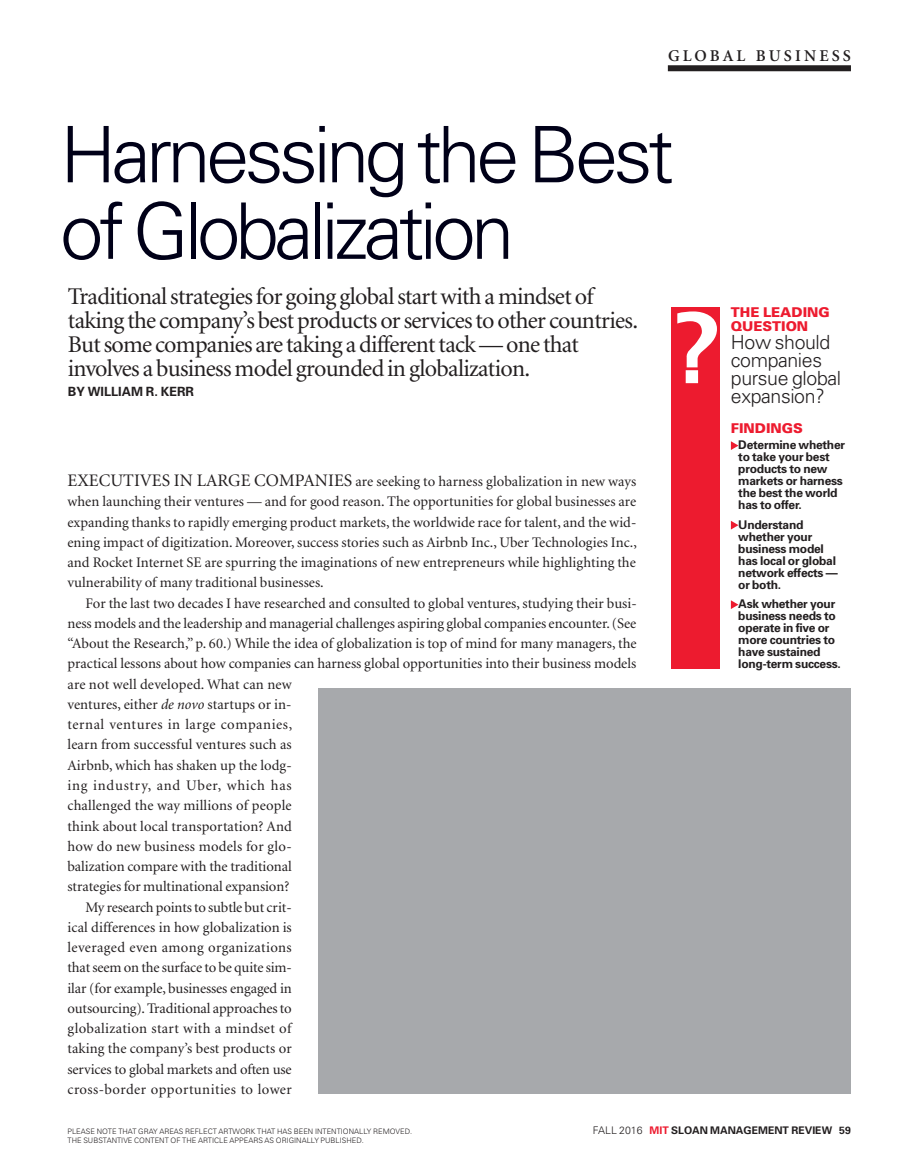
<style>
.page{position:relative;width:905px;height:1168px;background:#fff}
.page>*{position:absolute;margin:0;border:0;box-sizing:border-box;transform-origin:0 0}
.t1{font:300 78px/76.5px "Univers";letter-spacing:-.06em;color:#000018}
.t2{font:24px/24px "Minion";letter-spacing:-.03em;color:#231f20}
.t3{font:300 19.5px/18px "Univers";letter-spacing:-.02em;color:#231f20}
.t4{font:600 16.5px "Minion";letter-spacing:.19em;color:#231f20}
.t5{font:14.7px/20.2px "Minion";color:#231f20;text-align:justify}
.t6{font:14.7px "Minion";letter-spacing:.02em;color:#231f20}
.t7{font:14.7px "Minion";letter-spacing:.03em;color:#231f20}
.t8{font:14.7px "Minion";letter-spacing:.04em;color:#231f20}
.t9{font:14.7px "Minion";letter-spacing:.025em;color:#231f20}
.t10{font:14.7px "Minion";letter-spacing:.05em;color:#231f20}
.t11{font:900 13.5px/13.5px "Univers";color:#ed1b2f}
.t12{font:700 12.75px "Univers";color:#231f20}
.t13{font:700 12px/12px "Univers";letter-spacing:-.02em;color:#231f20}
.t14{font:700 10.5px "Univers";color:#231f20}
.t15{font:300 7.5px/9px "Univers";color:#231f20}
.s1{font-size:17.7px}
.s2{font-style:italic}
.s3{font-weight:300}
.s4{color:#ed1b2f}
</style>
<div class="page">
<div style="left:668px;top:65px;width:182px;height:6px;background:#231f20"></div>
<div style="left:319px;top:688px;width:531px;height:406px;background:#a7a9ac"></div>
<div style="left:671px;top:307px;width:48px;height:361px;background:#ed1b2f"></div>
<svg style="left:677px;top:311px;width:40px;height:72px"></svg>
<svg style="left:730px;top:441px;width:8px;height:9px"></svg>
<svg style="left:730px;top:521px;width:8px;height:8px"></svg>
<svg style="left:730px;top:600px;width:8px;height:9px"></svg>
<p class="t4" style="left:668px;top:47px;width:184px">GLOBAL BUSINESS</p>
<h1 class="t1" style="left:60px;top:114px;width:615px">Harnessing the Best of Globalization</h1>
<p class="t2" style="left:68px;top:285px;width:571px">Traditional strategies for going global start with a mindset of taking the company’s best products or services to other countries.<br>But some companies are taking a different tack — one that involves a business model grounded in globalization.</p>
<p class="t12" style="left:68px;top:383px;width:128px">BY WILLIAM R. KERR</p>
<p class="t5" style="left:67px;top:472px;width:571px"><span class="s1">EXECUTIVES IN LARGE COMPANIES</span> are seeking to harness globalization in new ways when launching their ventures — and for good reason. The opportunities for global businesses are expanding thanks to rapidly emerging product markets, the worldwide race for talent, and the wid&shy;ening impact of digitization. Moreover, success stories such as Airbnb Inc., Uber Technologies Inc., and Rocket Internet SE are spurring the imaginations of new entrepreneurs while highlighting the vulnerability of many traditional businesses.</p>
<p class="t5" style="left:85px;top:593px;width:552px">For the last two decades I have researched and consulted to global ventures, studying their busi-</p>
<p class="t5" style="left:67px;top:614px;width:570px">ness models and the leadership and managerial challenges aspiring global companies encounter. (See</p>
<p class="t5" style="left:67px;top:634px;width:570px">“About the Research,” p. 60.) While the idea of globalization is top of mind for many managers, the</p>
<p class="t5" style="left:67px;top:654px;width:570px">practical lessons about how companies can harness global opportunities into their business models</p>
<p class="t5" style="left:67px;top:674px;width:226px">are not well developed. What can new</p>
<p class="t5" style="left:67px;top:695px;width:225px">ventures, either <span class="s2">de novo</span> startups or in-</p>
<p class="t8" style="left:67px;top:717px;width:226px">ternal ventures in large companies,</p>
<p class="t5" style="left:67px;top:735px;width:226px">learn from successful ventures such as</p>
<p class="t5" style="left:67px;top:755px;width:226px">Airbnb, which has shaken up the lodg-</p>
<p class="t10" style="left:67px;top:778px;width:226px">ing industry, and Uber, which has</p>
<p class="t5" style="left:67px;top:796px;width:226px">challenged the way millions of people</p>
<p class="t5" style="left:67px;top:816px;width:226px">think about local transportation? And</p>
<p class="t5" style="left:67px;top:836px;width:226px">how do new business models for glo-</p>
<p class="t5" style="left:67px;top:857px;width:226px">balization compare with the traditional</p>
<p class="t5" style="left:67px;top:877px;width:223px">strategies for multinational expansion?</p>
<p class="t5" style="left:85px;top:897px;width:208px">My research points to subtle but crit-</p>
<p class="t5" style="left:67px;top:917px;width:226px">ical differences in how globalization is</p>
<p class="t9" style="left:67px;top:940px;width:226px">leveraged even among organizations</p>
<p class="t5" style="left:67px;top:958px;width:226px">that seem on the surface to be quite sim-</p>
<p class="t5" style="left:67px;top:978px;width:226px">ilar (for example, businesses engaged in</p>
<p class="t5" style="left:67px;top:998px;width:226px">outsourcing). Traditional approaches to</p>
<p class="t6" style="left:67px;top:1021px;width:225px">globalization start with a mindset of</p>
<p class="t5" style="left:67px;top:1039px;width:226px">taking the company’s best products or</p>
<p class="t5" style="left:67px;top:1059px;width:226px">services to global markets and often use</p>
<p class="t7" style="left:67px;top:1082px;width:226px">cross-border opportunities to lower</p>
<p class="t11" style="left:730px;top:305px;width:100px">THE LEADING<br>QUESTION</p>
<h3 class="t3" style="left:730px;top:332px;width:112px">How should companies pursue global expansion?</h3>
<p class="t11" style="left:730px;top:421px;width:73px">FINDINGS</p>
<p class="t13" style="left:738px;top:439px;width:108px">Determine whether to take your best products to new markets or harness the best the world has to offer.</p>
<p class="t13" style="left:738px;top:518px;width:101px">Understand whether your business model has local or global network effects — or both.</p>
<p class="t13" style="left:738px;top:598px;width:104px">Ask whether your business needs to operate in five or more countries to have sustained long-term success.</p>
<p class="t15" style="left:68px;top:1127px;width:346px">PLEASE NOTE THAT GRAY AREAS REFLECT ARTWORK THAT HAS BEEN INTENTIONALLY REMOVED.<br>THE SUBSTANTIVE CONTENT OF THE ARTICLE APPEARS AS ORIGINALLY PUBLISHED.</p>
<p class="t14" style="left:593px;top:1124px;width:259px"><span class="s3">FALL 2016</span> <span class="s4">MIT</span> SLOAN MANAGEMENT REVIEW 59</p>
</div>
